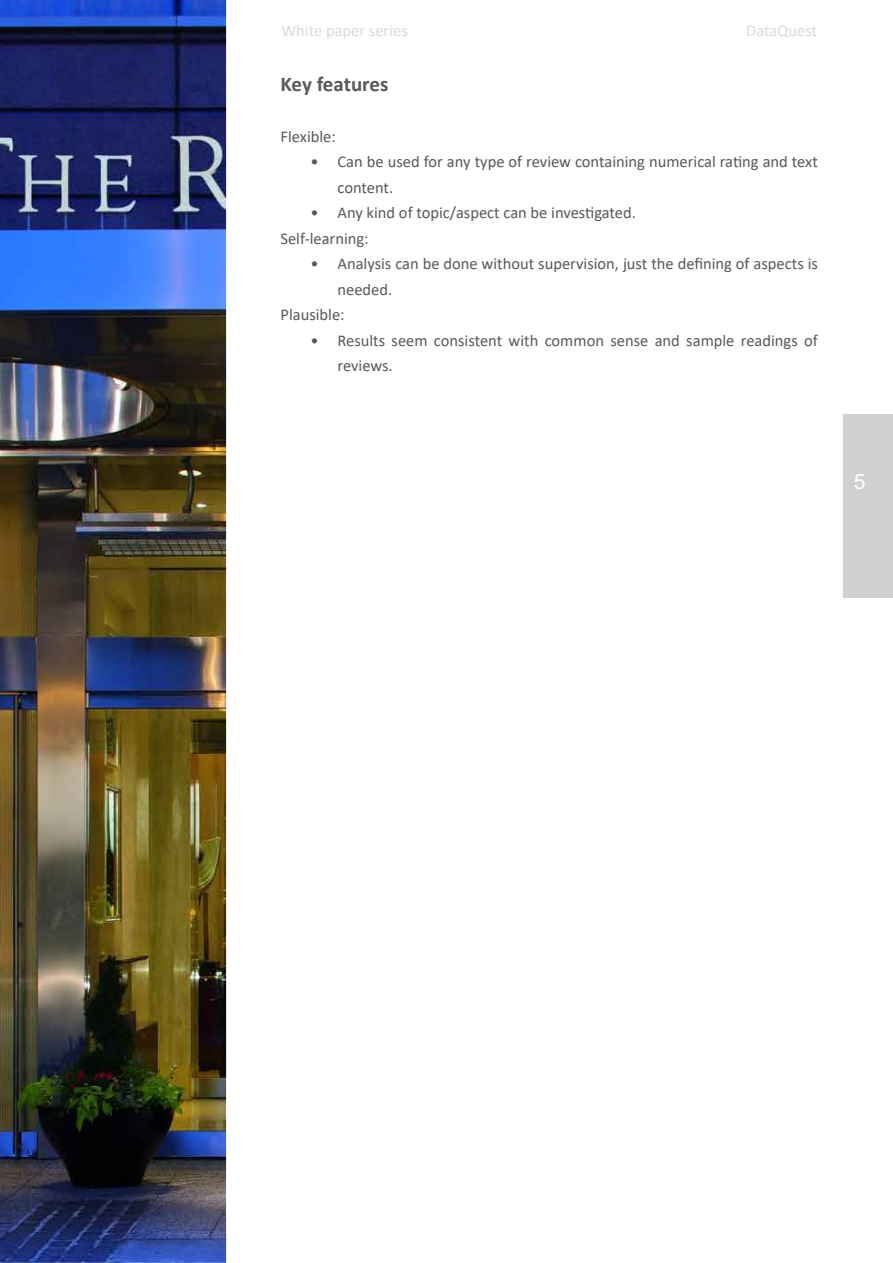
<style>
.page{position:relative;width:893px;height:1263px;background:#fff}
.page>*{position:absolute;margin:0;border:0;box-sizing:border-box;transform-origin:0 0}
.t1{font:700 21px "Calibri";letter-spacing:-.01em;color:#58595b}
.t2{font:21px "Arial";color:#fff}
.t3{font:16.5px/25.5px "Calibri";color:#58595b}
.t4{font:16.5px "Calibri";color:#dadada}
</style>
<div class="page">
<img style="left:0;top:0;width:226px;height:1263px">
<div style="left:843px;top:414px;width:50px;height:183px;background:#d0d0d0"></div>
<p class="t4" style="left:282px;top:19px;width:128px">White paper series</p>
<p class="t4" style="left:746px;top:19px;width:72px">DataQuest</p>
<p class="t1" style="left:280px;top:69px;width:109px">Key features</p>
<p class="t3" style="left:280px;top:123px;width:57px">Flexible:</p>
<p class="t3" style="left:337px;top:149px;width:482px;text-indent:-27px">• Can be used for any type of review containing numerical rating and text content.</p>
<p class="t3" style="left:280px;top:200px;width:357px;text-indent:30px">• Any kind of topic/aspect can be investigated.<br>Self-learning:</p>
<p class="t3" style="left:310px;top:251px;width:509px">• Analysis can be done without supervision, just the defining of aspects is</p>
<p class="t3" style="left:337px;top:276px;width:56px">needed.</p>
<p class="t3" style="left:280px;top:302px;width:66px">Plausible:</p>
<p class="t3" style="left:337px;top:327px;width:482px;text-indent:-27px">• Results seem consistent with common sense and sample readings of reviews.</p>
<p class="t2" style="left:854px;top:467px;width:13px">5</p>
</div>
